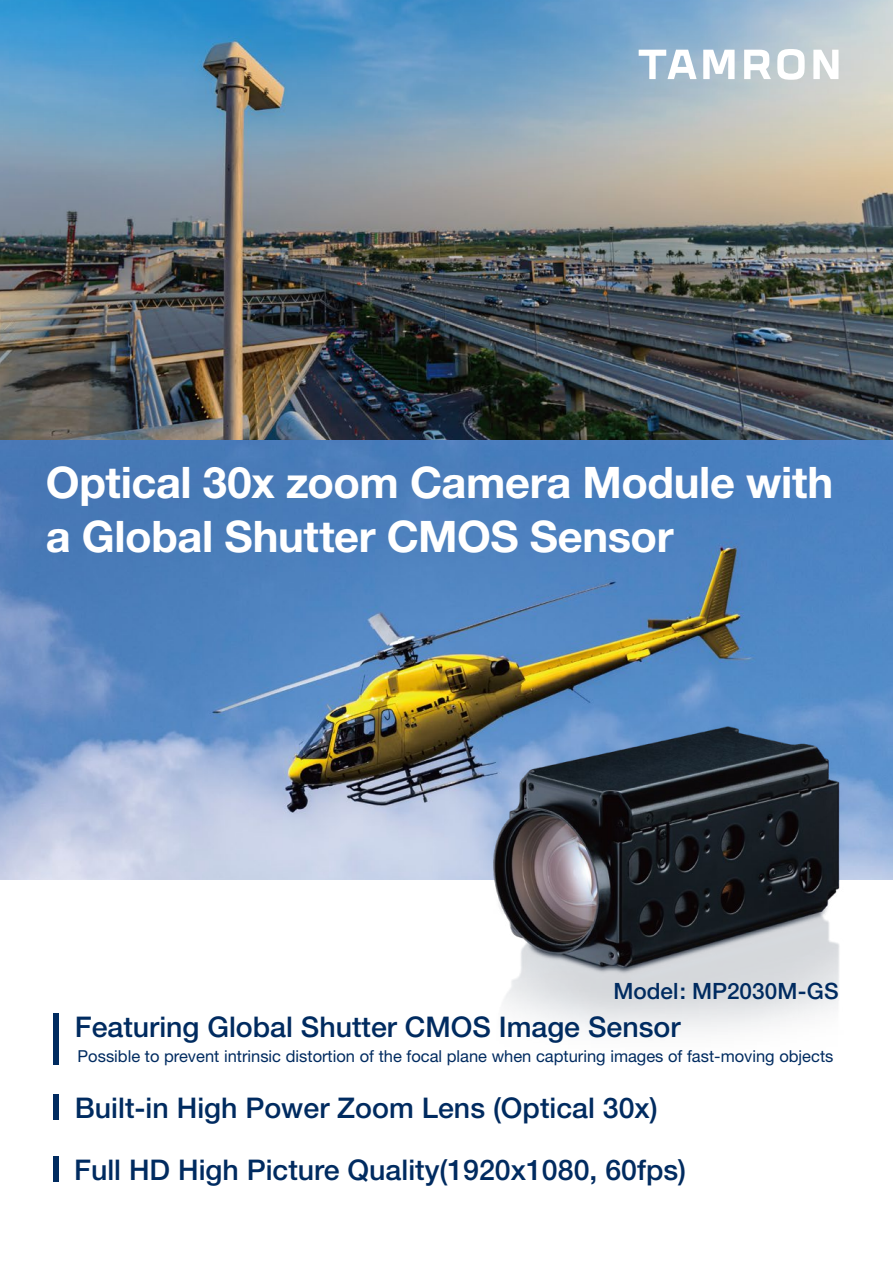
<style>
.page{position:relative;width:893px;height:1263px;background:#fff}
.page>*{position:absolute;margin:0;border:0;box-sizing:border-box;transform-origin:0 0}
.t1{font:700 43.5px/54.3px "Helvetica Neue LT Std";letter-spacing:-.01em;color:#fff}
.t2{font:500 28.5px/62.1px "Helvetica Neue LT Std";color:#002b60}
.t3{font:500 22.5px "Helvetica Neue LT Std";color:#002b60}
.t4{font:16.5px "Helvetica Neue LT Std";color:#002b60}
</style>
<div class="page">
<img style="left:0;top:0;width:893px;height:880px">
<svg style="left:639px;top:49px;width:199px;height:31px"></svg>
<img style="left:377px;top:667px;width:516px;height:365px">
<div style="left:53px;top:1013px;width:6px;height:51px;background:#002b60"></div>
<div style="left:53px;top:1094px;width:6px;height:25px;background:#002b60"></div>
<div style="left:53px;top:1156px;width:6px;height:25px;background:#002b60"></div>
<h1 class="t1" style="left:46px;top:454px;width:789px">Optical 30x zoom Camera Module with a Global Shutter CMOS Sensor</h1>
<p class="t3" style="left:614px;top:978px;width:226px">Model: MP2030M-GS</p>
<p class="t2" style="left:75px;top:995px;width:607px">Featuring Global Shutter CMOS Image Sensor</p>
<p class="t4" style="left:78px;top:1046px;width:757px">Possible to prevent intrinsic distortion of the focal plane when capturing images of fast-moving objects</p>
<p class="t2" style="left:74px;top:1077px;width:614px">Built-in High Power Zoom Lens (Optical 30x)<br>Full HD High Picture Quality(1920x1080, 60fps)</p>
</div>
